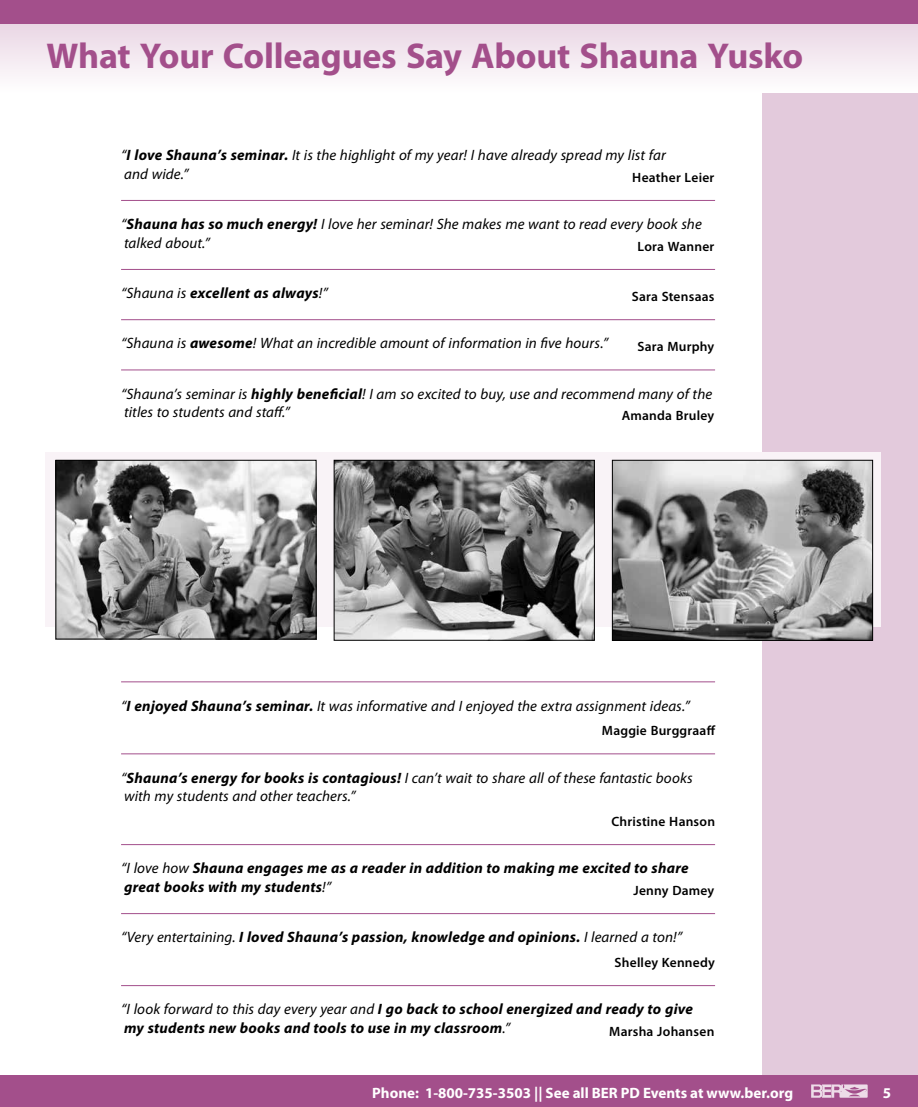
<style>
.page{position:relative;width:918px;height:1107px;background:#fff}
.page>*{position:absolute;margin:0;border:0;box-sizing:border-box;transform-origin:0 0}
.t1{font:700 36px "Myriad Pro";letter-spacing:-.01em;color:#a34f8b}
.t2{font:italic 15px/18.8px "Myriad Pro";letter-spacing:.005em;color:#000}
.t3{font:italic 700 15px/18.8px "Myriad Pro";letter-spacing:.015em;color:#000}
.t4{font:700 15px "Myriad Pro";color:#fff}
.t5{font:600 13.5px "Myriad Pro";letter-spacing:.015em;color:#000}
.s1{font-weight:700}
.s2{font-weight:400}
</style>
<div class="page">
<div style="left:763px;top:0;width:155px;height:1107px;background:#e3cadc"></div>
<div style="left:0;top:1076px;width:918px;height:31px;background:#a34f8b"></div>
<svg style="left:811px;top:1084px;width:57px;height:14px"></svg>
<svg style="left:0;top:24px;width:918px;height:68px"></svg>
<div style="left:0;top:0;width:918px;height:24px;background:#a34f8b"></div>
<hr style="left:121px;top:200px;width:594px;height:1px;background:#a34f8b">
<hr style="left:121px;top:269px;width:594px;height:1px;background:#a34f8b">
<hr style="left:121px;top:319px;width:594px;height:1px;background:#a34f8b">
<hr style="left:121px;top:370px;width:594px;height:1px;background:#a34f8b">
<hr style="left:121px;top:682px;width:594px;height:1px;background:#a34f8b">
<hr style="left:121px;top:754px;width:594px;height:1px;background:#a34f8b">
<hr style="left:121px;top:844px;width:594px;height:1px;background:#a34f8b">
<hr style="left:121px;top:913px;width:594px;height:1px;background:#a34f8b">
<hr style="left:121px;top:985px;width:594px;height:1px;background:#a34f8b">
<svg style="left:45px;top:453px;width:835px;height:174px;fill:#f9f3f7"></svg>
<img style="left:58px;top:462px;width:256px;height:175px">
<div style="left:56px;top:460px;width:260px;height:179px;border:1px solid #000"></div>
<img style="left:336px;top:462px;width:257px;height:177px">
<div style="left:334px;top:460px;width:261px;height:181px;border:1px solid #000"></div>
<img style="left:614px;top:462px;width:257px;height:177px">
<div style="left:612px;top:460px;width:261px;height:181px;border:1px solid #000"></div>
<h1 class="t1" style="left:46px;top:32px;width:758px">What Your Colleagues Say About Shauna Yusko</h1>
<p class="t2" style="left:121px;top:145px;width:546px">“<span class="s1">I love Shauna’s seminar.</span> It is the highlight of my year! I have already spread my list far and wide.”</p>
<p class="t5" style="left:632px;top:169px;width:84px">Heather Leier</p>
<p class="t2" style="left:121px;top:214px;width:582px">“<span class="s1">Shauna has so much energy!</span> I love her seminar! She makes me want to read every book she talked about.”</p>
<p class="t5" style="left:637px;top:238px;width:78px">Lora Wanner</p>
<p class="t3" style="left:121px;top:283px;width:208px"><span class="s2">“Shauna is</span> excellent as always<span class="s2">!”</span></p>
<p class="t5" style="left:632px;top:288px;width:84px">Sara Stensaas</p>
<p class="t2" style="left:121px;top:334px;width:489px">“Shauna is <span class="s1">awesome</span>! What an incredible amount of information in five hours.”</p>
<p class="t5" style="left:637px;top:338px;width:78px">Sara Murphy</p>
<p class="t2" style="left:121px;top:384px;width:593px">“Shauna’s seminar is <span class="s1">highly beneficial</span>! I am so excited to buy, use and recommend many of the titles to students and staff.”</p>
<p class="t5" style="left:622px;top:407px;width:94px">Amanda Bruley</p>
<p class="t2" style="left:121px;top:696px;width:570px">“<span class="s1">I enjoyed Shauna’s seminar.</span> It was informative and I enjoyed the extra assignment ideas.”</p>
<p class="t5" style="left:602px;top:722px;width:115px">Maggie Burggraaff</p>
<p class="t2" style="left:121px;top:768px;width:573px">“<span class="s1">Shauna’s energy for books is contagious!</span> I can’t wait to share all of these fantastic books with my students and other teachers.”</p>
<p class="t5" style="left:612px;top:813px;width:105px">Christine Hanson</p>
<p class="t3" style="left:121px;top:858px;width:569px"><span class="s2">“I love how</span> Shauna engages me as a reader in addition to making me excited to share great books with my students<span class="s2">!”</span></p>
<p class="t5" style="left:633px;top:882px;width:82px">Jenny Damey</p>
<p class="t3" style="left:121px;top:927px;width:563px"><span class="s2">“Very entertaining.</span> I loved Shauna’s passion, knowledge and opinions. <span class="s2">I learned a ton!”</span></p>
<p class="t5" style="left:615px;top:954px;width:102px">Shelley Kennedy</p>
<p class="t3" style="left:121px;top:999px;width:573px"><span class="s2">“I look forward to this day every year and</span> I go back to school energized and ready to give my students new books and tools to use in my classroom<span class="s2">.”</span></p>
<p class="t5" style="left:609px;top:1023px;width:107px">Marsha Johansen</p>
<p class="t4" style="left:372px;top:1083px;width:422px">Phone: 1-800-735-3503 || See all BER PD Events at www.ber.org</p>
<p class="t4" style="left:883px;top:1083px;width:10px">5</p>
</div>
